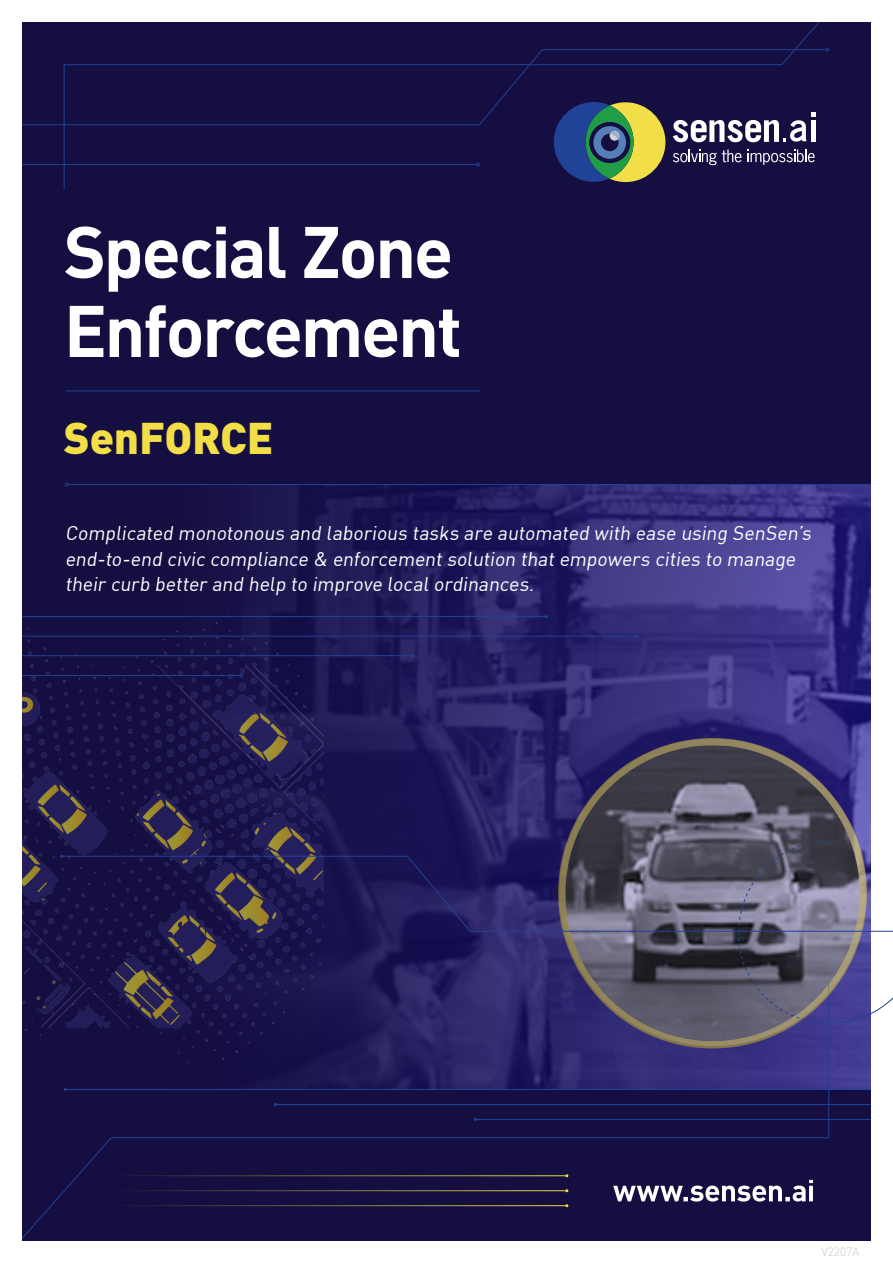
<style>
.page{position:relative;width:893px;height:1263px;background:#140e41}
.page>*{position:absolute;margin:0;border:0;box-sizing:border-box;transform-origin:0 0}
.t1{font:700 71.7px/78.9px "DIN";letter-spacing:-.035em;color:#fff}
.t2{font:900 43.8px "DIN";letter-spacing:-.005em;color:#f2df48}
.t3{font:19.5px/25.5px "DIN";color:#fff}
.t4{font:300 12px "DIN";color:#c7c8ca}
</style>
<div class="page">
<img style="left:21px;top:484px;width:851px;height:605px">
<img style="left:21px;top:603px;width:302px;height:280px">
<hr style="left:68px;top:484px;width:825px;height:1px;background:#204397">
<hr style="left:0;top:636px;width:636px;height:1px;background:#204397">
<hr style="left:0;top:616px;width:546px;height:1px;background:#204397">
<hr style="left:0;top:655px;width:413px;height:1px;background:#204397">
<hr style="left:0;top:675px;width:240px;height:1px;background:#204397">
<svg style="left:21px;top:883px;width:809px;height:359px"></svg>
<hr style="left:65px;top:1089px;width:828px;height:1px;background:#204397">
<hr style="left:275px;top:1104px;width:618px;height:1px;background:#204397">
<hr style="left:475px;top:1119px;width:418px;height:1px;background:#204397">
<hr style="left:0;top:164px;width:476px;height:1px;background:#204397">
<hr style="left:0;top:1205px;width:567px;height:1px;background:#f2df48">
<hr style="left:0;top:1190px;width:567px;height:1px;background:#f2df48">
<hr style="left:0;top:1175px;width:567px;height:1px;background:#f2df48">
<img style="left:551px;top:715px;width:321px;height:341px">
<svg style="left:63px;top:21px;width:809px;height:169px"></svg>
<hr style="left:66px;top:390px;width:414px;height:1px;background:#204397">
<div style="left:0;top:0;width:21px;height:1263px;background:#fff"></div>
<div style="left:872px;top:0;width:21px;height:1263px;background:#fff"></div>
<div style="left:0;top:0;width:893px;height:21px;background:#fff"></div>
<div style="left:0;top:1242px;width:893px;height:21px;background:#fff"></div>
<svg style="left:61px;top:855px;width:676px;height:77px"></svg>
<svg style="left:737px;top:840px;width:156px;height:184px;background:#7a778e"></svg>
<h1 class="t1" style="left:64px;top:210px;width:400px">Special Zone<br>Enforcement</h1>
<h2 class="t2" style="left:64px;top:409px;width:211px">SenFORCE</h2>
<p class="t3" style="left:65px;top:520px;width:751px">Complicated monotonous and laborious tasks are automated with ease using SenSen’s end-to-end civic compliance &amp; enforcement solution that empowers cities to manage their curb better and help to improve local ordinances.</p>
<p class="t4" style="left:821px;top:1245px;width:40px">V2207A</p>
</div>
